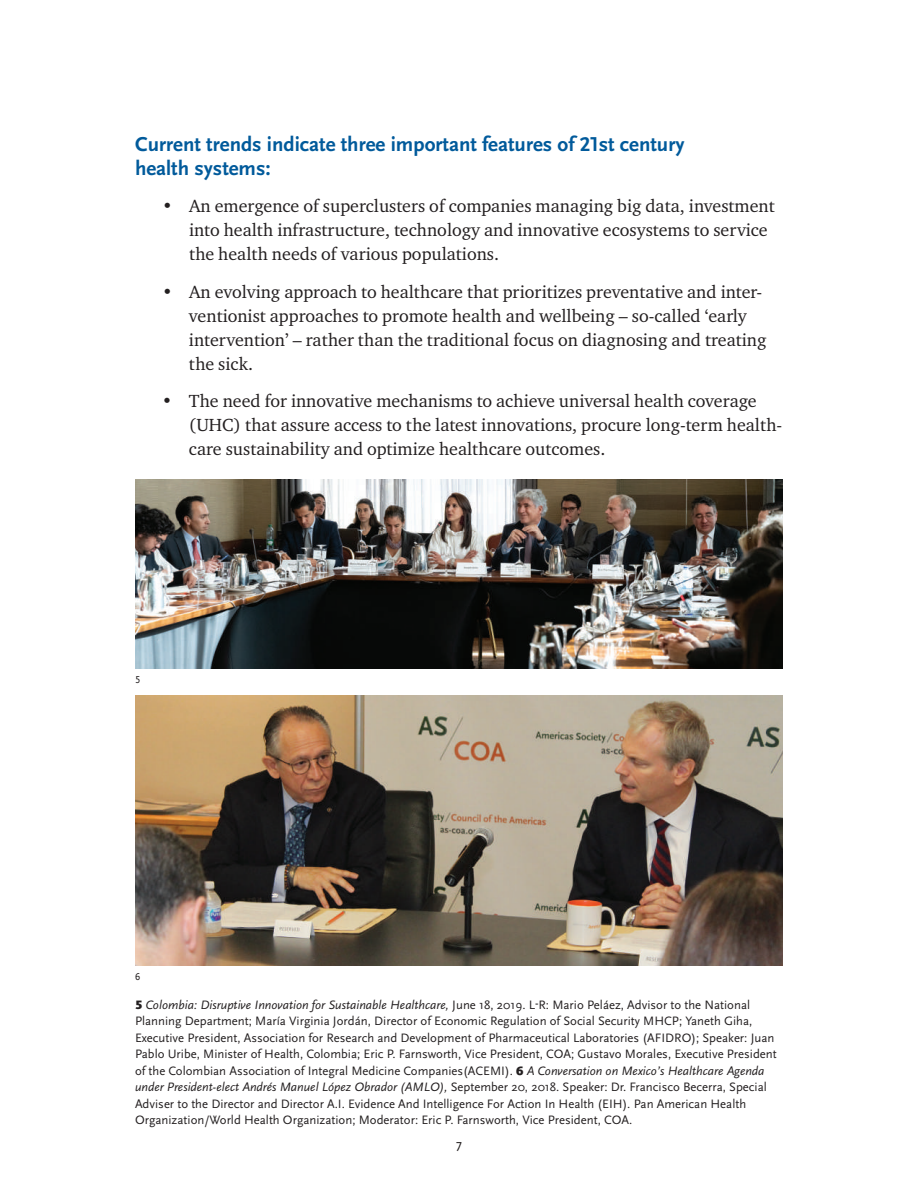
<style>
.page{position:relative;width:918px;height:1188px;background:#fff}
.page>*{position:absolute;margin:0;border:0;box-sizing:border-box;transform-origin:0 0}
.t1{font:700 21px/24px "Scala Sans Pro";color:#015a9b}
.t2{font:18px/24px "Charter ITC";color:#231f20}
.t3{font:13.5px "Scala Sans Pro";color:#231f20}
.t4{font:12.75px/16.5px "Scala Sans Pro";color:#231f20}
.t5{font:10.5px "Scala Sans Pro";color:#231f20}
.s1{font-weight:900}
.s2{font-style:italic}
</style>
<div class="page">
<img style="left:135px;top:479px;width:648px;height:189px">
<img style="left:135px;top:695px;width:648px;height:270px">
<h1 class="t1" style="left:135px;top:131px;width:551px">Current trends indicate three important features of 21st century health systems:</h1>
<h2 class="t2" style="left:189px;top:194px;width:587px;text-indent:-27px">• An emergence of superclusters of companies managing big data, investment into health infrastructure, technology and innovative ecosystems to service the health needs of various populations.</h2>
<p class="t2" style="left:189px;top:279px;width:579px;text-indent:-27px">• An evolving approach to healthcare that prioritizes preventative and inter&shy;ventionist approaches to promote health and wellbeing – so-called ‘early intervention’ – rather than the traditional focus on diagnosing and treating the sick.</p>
<h2 class="t2" style="left:189px;top:389px;width:595px;text-indent:-27px">• The need for innovative mechanisms to achieve universal health coverage (UHC) that assure access to the latest innovations, procure long-term health&shy;care sustainability and optimize healthcare outcomes.</h2>
<p class="t5" style="left:135px;top:672px;width:7px">5</p>
<p class="t5" style="left:135px;top:969px;width:7px">6</p>
<p class="t4" style="left:135px;top:996px;width:643px"><span class="s1">5</span> <span class="s2">Colombia: Disruptive Innovation for Sustainable Healthcare,</span> June 18, 2019. L-R: Mario Peláez, Advisor to the National Planning Department; María Virginia Jordán, Director of Economic Regulation of Social Security MHCP; Yaneth Giha, Executive President, Association for Research and Development of Pharmaceutical Laboratories (AFIDRO); Speaker: Juan Pablo Uribe, Minister of Health, Colombia; Eric P. Farnsworth, Vice President, COA; Gustavo Morales, Executive President of the Colombian Association of Integral Medicine Companies(ACEMI). <span class="s1">6</span> <span class="s2">A Conversation on Mexico’s Healthcare Agenda under President-elect Andrés Manuel López Obrador (AMLO),</span> September 20, 2018. Speaker: Dr. Francisco Becerra, Special Adviser to the Director and Director A.I. Evidence And Intelligence For Action In Health (EIH). Pan American Health Organization/World Health Organization; Moderator: Eric P. Farnsworth, Vice President, COA.</p>
<p class="t3" style="left:456px;top:1138px;width:7px">7</p>
</div>
